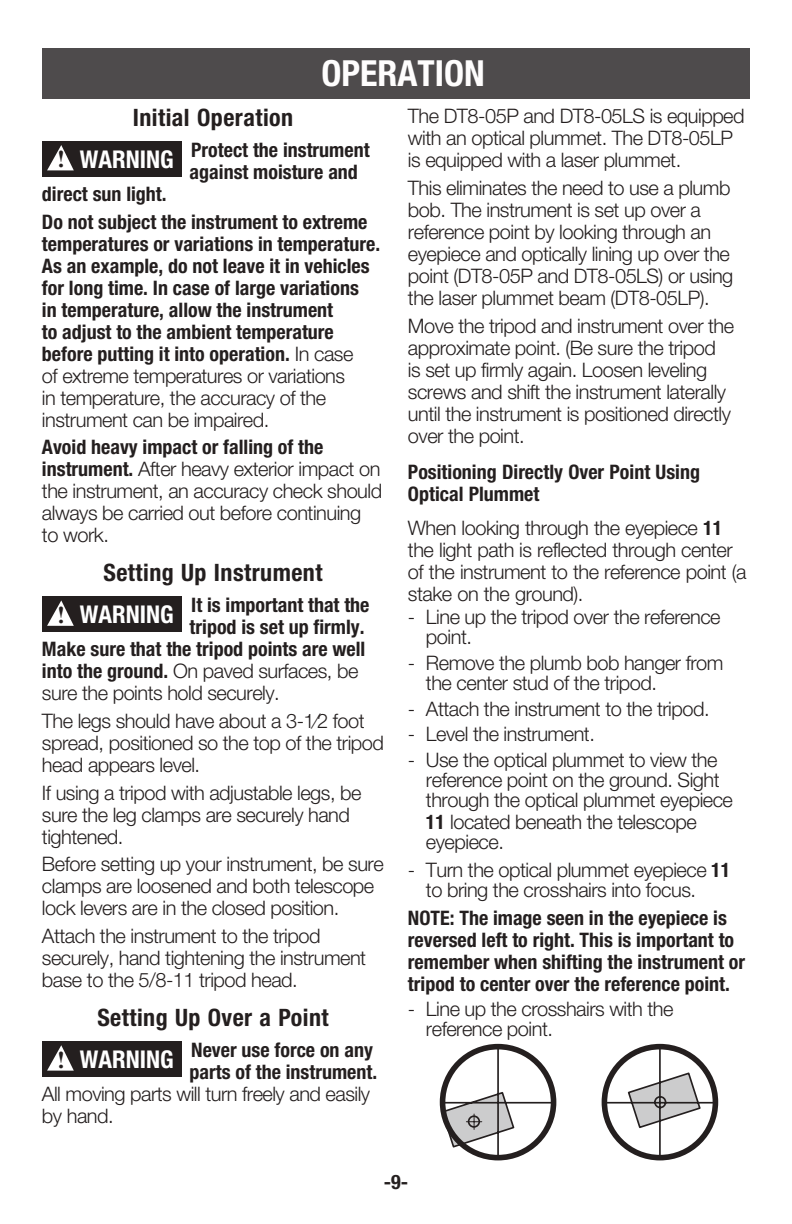
<style>
.page{position:relative;width:792px;height:1224px;background:#fff}
.page>*{position:absolute;margin:0;border:0;box-sizing:border-box;transform-origin:0 0}
.t1{font:700 condensed 36px "Helvetica Neue LT Std";color:#fefdfd}
.t2{font:700 condensed 24px "Helvetica Neue LT Std";letter-spacing:.02em;color:#241f1f}
.t3{font:300 20px/22px "Helvetica Neue LT Std";letter-spacing:-.025em;color:#241f1f}
.t4{font:700 condensed 20px/22px "Helvetica Neue LT Std";color:#241f1f}
.s1{font-family:"Times New Roman";font-stretch:normal;font-size:24px}
.s2{font-size:24.4px;color:#fff}
.s3{font-weight:300;font-stretch:normal}
.s4{font-weight:700;font-stretch:condensed}
</style>
<div class="page">
<div style="left:42px;top:48px;width:708px;height:50px;background:#4e4b4c"></div>
<div style="left:42px;top:141px;width:140px;height:36px;background:#241f1f"></div>
<svg style="left:47px;top:145px;width:27px;height:25px"></svg>
<div style="left:42px;top:596px;width:140px;height:36px;background:#241f1f"></div>
<svg style="left:47px;top:600px;width:27px;height:26px"></svg>
<div style="left:42px;top:1041px;width:140px;height:36px;background:#241f1f"></div>
<svg style="left:47px;top:1045px;width:27px;height:26px"></svg>
<svg style="left:603px;top:1046px;width:114px;height:113px"></svg>
<div style="left:602px;top:1044px;width:116px;height:116px;border:6px solid #241f1f;border-radius:50%"></div>
<svg style="left:440px;top:1046px;width:115px;height:113px"></svg>
<h1 class="t1" style="left:322px;top:51px;width:165px">OPERATION</h1>
<p class="t2" style="left:133px;top:103px;width:162px">Initial Operation</p>
<p class="t4" style="left:57px;top:138px;width:314px"><span class="s1">!</span> <span class="s2">WARNING</span> Protect the instrument</p>
<p class="t4" style="left:190px;top:160px;width:170px">against moisture and</p>
<p class="t4" style="left:42px;top:182px;width:126px">direct sun light.</p>
<p class="t4" style="left:42px;top:210px;width:340px">Do not subject the instrument to extreme temperatures or variations in temperature.<br>As an example, do not leave it in vehicles for long time. In case of large variations<br>in temperature, allow the instrument<br>to adjust to the ambient temperature before putting it into operation. <span class="s3">In case<br>of extreme temperatures or variations<br>in temperature, the accuracy of the instrument can be impaired.</span></p>
<p class="t3" style="left:42px;top:436px;width:342px"><span class="s4">Avoid heavy impact or falling of the instrument.</span> After heavy exterior impact on the instrument, an accuracy check should always be carried out before continuing to work.</p>
<p class="t2" style="left:103px;top:558px;width:221px">Setting Up Instrument</p>
<p class="t4" style="left:57px;top:594px;width:314px"><span class="s1">!</span> <span class="s2">WARNING</span> It is important that the</p>
<p class="t4" style="left:190px;top:616px;width:176px">tripod is set up firmly.</p>
<p class="t4" style="left:42px;top:638px;width:325px">Make sure that the tripod points are well</p>
<p class="t3" style="left:42px;top:660px;width:318px"><span class="s4">into the ground.</span> On paved surfaces, be</p>
<p class="t3" style="left:42px;top:682px;width:239px">sure the points hold securely.</p>
<p class="t3" style="left:42px;top:709px;width:344px">The legs should have about a 3-1⁄2 foot spread, positioned so the top of the tripod head appears level.</p>
<p class="t3" style="left:42px;top:781px;width:321px">If using a tripod with adjustable legs, be sure the leg clamps are securely hand tightened.</p>
<p class="t3" style="left:42px;top:853px;width:343px">Before setting up your instrument, be sure clamps are loosened and both telescope lock levers are in the closed position.</p>
<p class="t3" style="left:42px;top:925px;width:326px">Attach the instrument to the tripod securely, hand tightening the instrument base to the 5/8-11 tripod head.</p>
<p class="t2" style="left:97px;top:1003px;width:233px">Setting Up Over a Point</p>
<p class="t4" style="left:57px;top:1039px;width:322px;text-align:right"><span class="s1">!</span> <span class="s2">WARNING</span> Never use force on any parts of the instrument.</p>
<p class="t3" style="left:42px;top:1082px;width:330px">All moving parts will turn freely and easily by hand.</p>
<p class="t3" style="left:408px;top:104px;width:338px">The DT8-05P and DT8-05LS is equipped with an optical plummet. The DT8-05LP is equipped with a laser plummet.</p>
<p class="t3" style="left:408px;top:176px;width:327px">This eliminates the need to use a plumb bob. The instrument is set up over a reference point by looking through an eyepiece and optically lining up over the point (DT8-05P and DT8-05LS) or using the laser plummet beam (DT8-05LP).</p>
<p class="t3" style="left:408px;top:314px;width:328px">Move the tripod and instrument over the approximate point. (Be sure the tripod<br>is set up firmly again. Loosen leveling screws and shift the instrument laterally until the instrument is positioned directly over the point.</p>
<p class="t4" style="left:408px;top:461px;width:294px">Positioning Directly Over Point Using<br>Optical Plummet</p>
<p class="t3" style="left:408px;top:517px;width:340px">When looking through the eyepiece <span class="s4">11 </span>the light path is reflected through center of the instrument to the reference point (a stake on the ground).</p>
<p class="t3" style="left:426px;top:607px;width:296px;line-height:20px;text-indent:-18px">- Line up the tripod over the reference point.</p>
<p class="t3" style="left:426px;top:652px;width:299px;line-height:20px;text-indent:-18px">- Remove the plumb bob hanger from the center stud of the tripod.</p>
<p class="t3" style="left:408px;top:697px;width:303px">- Attach the instrument to the tripod.</p>
<p class="t3" style="left:408px;top:723px;width:188px">- Level the instrument.</p>
<p class="t3" style="left:426px;top:750px;width:309px;line-height:20px;text-indent:-18px">- Use the optical plummet to view the reference point on the ground. Sight through the optical plummet eyepiece</p>
<p class="t3" style="left:426px;top:812px;width:272px;line-height:20px"><span class="s4">11</span> located beneath the telescope eyepiece.</p>
<p class="t3" style="left:426px;top:859px;width:306px;line-height:20px;text-indent:-18px">- Turn the optical plummet eyepiece <span class="s4">11 </span>to bring the crosshairs into focus.</p>
<p class="t4" style="left:408px;top:906px;width:339px">NOTE: The image seen in the eyepiece is reversed left to right. This is important to remember when shifting the instrument or tripod to center over the reference point.</p>
<p class="t3" style="left:426px;top:999px;width:249px;line-height:20px;text-indent:-18px">- Line up the crosshairs with the reference point.</p>
<p class="t4" style="left:384px;top:1171px;width:26px">-9-</p>
</div>
